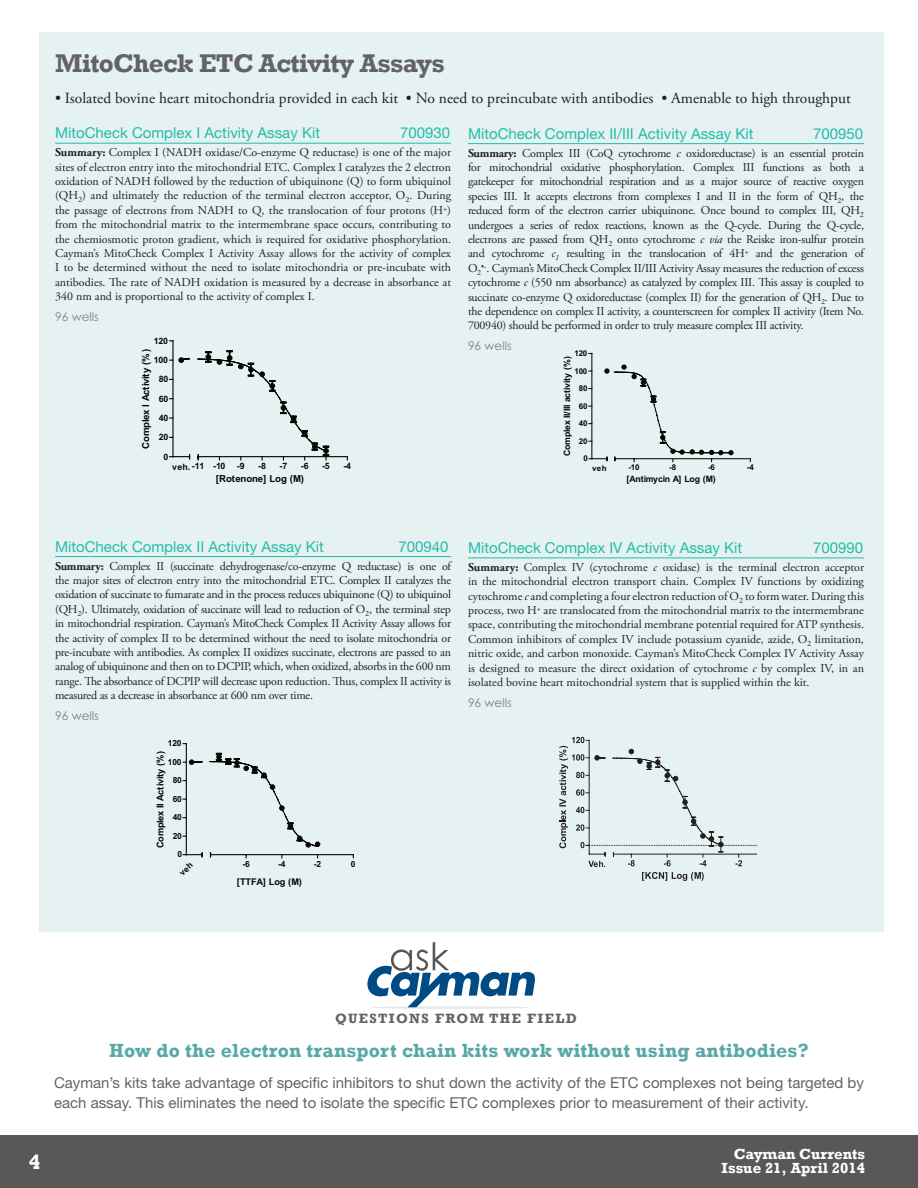
<style>
.page{position:relative;width:918px;height:1188px;background:#fff}
.page>*{position:absolute;margin:0;border:0;box-sizing:border-box;transform-origin:0 0}
.Size_Price_Top{font:700 26.25px "Rockwell";letter-spacing:-.025em;color:#636366}
.t1{font:700 21px "Rockwell";color:#fff}
.t2{font:700 19.5px "Rockwell";letter-spacing:.01em;color:#58a8a7}
.t3{font:15.45px "Adobe Garamond Pro";color:#231f20}
.t4{font:15px/19.5px "Helvetica Neue LT Std";color:#636366}
.ProdName_CatNum{font:15px "Helvetica Neue LT Std";color:#22bcac}
.t5{font:700 15px "Rockwell";color:#fff}
.t6{font:700 13.8px "Rockwell";letter-spacing:.1em;color:#636366}
.t7{font:12px/14.4px "Adobe Garamond Pro";letter-spacing:-.01em;color:#231f20;text-align:justify}
.SizePrice{font:12px "Century Gothic";color:#808285}
.t8{font:700 9.75px "Arial";letter-spacing:-.015em;color:#050504}
.t9{font:700 9.6px "Arial";letter-spacing:-.015em;color:#050504}
.t10{font:700 9.3px "Arial";letter-spacing:-.015em;color:#050504}
.t11{font:700 8.85px "Arial";letter-spacing:-.015em;color:#050504}
.t12{font:700 8.7px "Arial";letter-spacing:-.03em;color:#050504}
.t13{font:700 8.4px "Arial";letter-spacing:-.03em;color:#050504}
.t14{font:700 7.95px "Arial";letter-spacing:-.03em;color:#050504}
.s1{font-weight:700}
.s2{font-style:italic}
</style>
<div class="page">
<div style="left:0;top:1135px;width:918px;height:53px;background:#5a5757"></div>
<div style="left:39px;top:32px;width:844px;height:900px;background:#e6f2f1"></div>
<hr style="left:55px;top:143px;width:396px;height:1px;background:#22bcac">
<hr style="left:55px;top:556px;width:396px;height:1px;background:#22bcac">
<hr style="left:172px;top:341px;width:2px;height:116px;background:#050504">
<svg style="left:170px;top:455px;width:20px;height:4px"></svg>
<hr style="left:198px;top:456px;width:149px;height:1px;background:#050504">
<svg style="left:179px;top:358px;width:11px;height:5px"></svg>
<svg style="left:197px;top:350px;width:131px;height:110px"></svg>
<hr style="left:186px;top:744px;width:1px;height:111px;background:#050504">
<hr style="left:211px;top:854px;width:142px;height:1px;background:#050504">
<svg style="left:183px;top:760px;width:20px;height:4px"></svg>
<svg style="left:209px;top:753px;width:111px;height:105px"></svg>
<hr style="left:468px;top:143px;width:396px;height:1px;background:#22bcac">
<hr style="left:468px;top:558px;width:396px;height:1px;background:#22bcac">
<hr style="left:591px;top:353px;width:1px;height:106px;background:#050504">
<hr style="left:615px;top:458px;width:135px;height:1px;background:#050504">
<svg style="left:589px;top:365px;width:144px;height:97px"></svg>
<svg style="left:559px;top:737px;width:199px;height:144px"></svg>
<svg style="left:367px;top:942px;width:168px;height:67px"></svg>
<svg style="left:182px;top:853px;width:21px;height:5px"></svg>
<p class="Size_Price_Top" style="left:55px;top:47px;width:391px">MitoCheck ETC Activity Assays</p>
<p class="t3" style="left:55px;top:89px;width:797px">• Isolated bovine heart mitochondria provided in each kit • No need to preincubate with antibodies • Amenable to high throughput</p>
<p class="ProdName_CatNum" style="left:55px;top:124px;width:267px">MitoCheck Complex I Activity Assay Kit</p>
<p class="ProdName_CatNum" style="left:400px;top:124px;width:52px">700930</p>
<p class="t7" style="left:55px;top:146px;width:398px"><span class="s1">Summary:</span> Complex I (NADH oxidase/Co-enzyme Q reductase) is one of the major sites of electron entry into the mitochondrial ETC. Complex I catalyzes the 2 electron oxidation of NADH followed by the reduction of ubiquinone (Q) to form ubiquinol (QH<sub>2</sub>) and ultimately the reduction of the terminal electron acceptor, O<sub>2</sub>. During the passage of electrons from NADH to Q, the translocation of four protons (H<sup>+</sup>) from the mitochondrial matrix to the intermembrane space occurs, contributing to the chemiosmotic proton gradient, which is required for oxidative phosphorylation.<br>Cayman’s MitoCheck Complex I Activity Assay allows for the activity of complex I to be determined without the need to isolate mitochondria or pre-incubate with antibodies. The rate of NADH oxidation is measured by a decrease in absorbance at 340 nm and is proportional to the activity of complex I.</p>
<p class="SizePrice" style="left:55px;top:309px;width:45px">96 wells</p>
<p class="t12" style="left:154px;top:335px;width:16px">120</p>
<p class="t8" style="left:139px;top:449px;width:101px;rotate:-90deg">Complex I Activity (%)</p>
<p class="t12" style="left:154px;top:354px;width:16px">100</p>
<p class="t12" style="left:159px;top:373px;width:11px">80</p>
<p class="t12" style="left:159px;top:393px;width:11px">60</p>
<p class="t12" style="left:159px;top:412px;width:11px">40</p>
<p class="t12" style="left:159px;top:431px;width:11px">20</p>
<p class="t12" style="left:164px;top:451px;width:6px">0</p>
<p class="t12" style="left:172px;top:460px;width:55px">veh. -11 -10</p>
<p class="t12" style="left:237px;top:460px;width:9px">-9</p>
<p class="t12" style="left:258px;top:460px;width:9px">-8</p>
<p class="t12" style="left:280px;top:460px;width:9px">-7</p>
<p class="t12" style="left:301px;top:460px;width:9px">-6</p>
<p class="t12" style="left:322px;top:460px;width:9px">-5</p>
<p class="t12" style="left:343px;top:460px;width:9px">-4</p>
<p class="ProdName_CatNum" style="left:468px;top:124px;width:287px">MitoCheck Complex II/III Activity Assay Kit</p>
<p class="ProdName_CatNum" style="left:813px;top:124px;width:52px">700950</p>
<p class="t7" style="left:468px;top:146px;width:398px"><span class="s1">Summary:</span> Complex III (CoQ cytochrome <span class="s2">c</span> oxidoreductase) is an essential protein for mitochondrial oxidative phosphorylation. Complex III functions as both a gatekeeper for mitochondrial respiration and as a major source of reactive oxygen species III. It accepts electrons from complexes I and II in the form of QH<sub>2</sub>, the reduced form of the electron carrier ubiquinone. Once bound to complex III, QH<sub>2 </sub>undergoes a series of redox reactions, known as the Q-cycle. During the Q-cycle, electrons are passed from QH<sub>2</sub> onto cytochrome <span class="s2">c via</span> the Reiske iron-sulfur protein and cytochrome <span class="s2">c</span><sub>1</sub> resulting in the translocation of 4H<sup>+</sup> and the generation of O<sub>2</sub><sup>•-</sup>. Cayman’s MitoCheck Complex II/III Activity Assay measures the reduction of excess cytochrome <span class="s2">c</span> (550 nm absorbance) as catalyzed by complex III. This assay is coupled to succinate co-enzyme Q oxidoreductase (complex II) for the generation of QH<sub>2</sub>. Due to the dependence on complex II activity, a counterscreen for complex II activity (Item No.<br>700940) should be performed in order to truly measure complex III activity.</p>
<p class="SizePrice" style="left:468px;top:339px;width:45px">96 wells</p>
<p class="t14" style="left:574px;top:348px;width:14px">120</p>
<p class="t11" style="left:561px;top:456px;width:102px;rotate:-90deg">Complex II/III activity (%)</p>
<p class="t14" style="left:574px;top:366px;width:14px">100</p>
<p class="t14" style="left:579px;top:383px;width:10px">80</p>
<p class="t14" style="left:579px;top:401px;width:10px">60</p>
<p class="t14" style="left:579px;top:418px;width:10px">40</p>
<p class="t14" style="left:579px;top:436px;width:10px">20</p>
<p class="t14" style="left:583px;top:453px;width:6px">0</p>
<p class="t14" style="left:592px;top:462px;width:16px">veh</p>
<p class="t14" style="left:628px;top:462px;width:13px">-10</p>
<p class="t14" style="left:669px;top:462px;width:9px">-8</p>
<p class="t14" style="left:708px;top:462px;width:9px">-6</p>
<p class="t14" style="left:747px;top:462px;width:9px">-4</p>
<p class="t9" style="left:216px;top:472px;width:90px">[Rotenone] Log (M)</p>
<p class="t12" style="left:626px;top:473px;width:91px">[Antimycin A] Log (M)</p>
<p class="ProdName_CatNum" style="left:55px;top:537px;width:270px">MitoCheck Complex II Activity Assay Kit</p>
<p class="ProdName_CatNum" style="left:399px;top:537px;width:52px">700940</p>
<p class="t7" style="left:55px;top:559px;width:398px"><span class="s1">Summary:</span> Complex II (succinate dehydrogenase/co-enzyme Q reductase) is one of the major sites of electron entry into the mitochondrial ETC. Complex II catalyzes the oxidation of succinate to fumarate and in the process reduces ubiquinone (Q) to ubiquinol (QH<sub>2</sub>). Ultimately, oxidation of succinate will lead to reduction of O<sub>2</sub>, the terminal step in mitochondrial respiration. Cayman’s MitoCheck Complex II Activity Assay allows for the activity of complex II to be determined without the need to isolate mitochondria or pre-incubate with antibodies. As complex II oxidizes succinate, electrons are passed to an analog of ubiquinone and then on to DCPIP, which, when oxidized, absorbs in the 600 nm range. The absorbance of DCPIP will decrease upon reduction. Thus, complex II activity is measured as a decrease in absorbance at 600 nm over time.</p>
<p class="SizePrice" style="left:55px;top:708px;width:45px">96 wells</p>
<p class="t13" style="left:168px;top:738px;width:15px">120</p>
<p class="t10" style="left:154px;top:848px;width:99px;rotate:-90deg">Complex II Activity (%)</p>
<p class="t13" style="left:168px;top:756px;width:15px">100</p>
<p class="t13" style="left:173px;top:775px;width:11px">80</p>
<p class="t13" style="left:173px;top:793px;width:11px">60</p>
<p class="t13" style="left:173px;top:812px;width:11px">40</p>
<p class="t13" style="left:173px;top:830px;width:11px">20</p>
<p class="t13" style="left:177px;top:849px;width:6px">0</p>
<p class="t13" style="left:242px;top:858px;width:9px">-6</p>
<p class="t13" style="left:278px;top:858px;width:9px">-4</p>
<p class="t13" style="left:314px;top:858px;width:9px">-2</p>
<p class="t13" style="left:351px;top:858px;width:6px">0</p>
<p class="t10" style="left:237px;top:875px;width:67px">[TTFA] Log (M)</p>
<p class="ProdName_CatNum" style="left:468px;top:539px;width:276px">MitoCheck Complex IV Activity Assay Kit</p>
<p class="ProdName_CatNum" style="left:813px;top:539px;width:52px">700990</p>
<p class="t7" style="left:468px;top:560px;width:398px"><span class="s1">Summary:</span> Complex IV (cytochrome <span class="s2">c</span> oxidase) is the terminal electron acceptor in the mitochondrial electron transport chain. Complex IV functions by oxidizing cytochrome <span class="s2">c</span> and completing a four electron reduction of O<sub>2</sub> to form water. During this process, two H<sup>+</sup> are translocated from the mitochondrial matrix to the intermembrane space, contributing the mitochondrial membrane potential required for ATP synthesis.<br>Common inhibitors of complex IV include potassium cyanide, azide, O<sub>2</sub> limitation, nitric oxide, and carbon monoxide. Cayman’s MitoCheck Complex IV Activity Assay is designed to measure the direct oxidation of cytochrome <span class="s2">c</span> by complex IV, in an isolated bovine heart mitochondrial system that is supplied within the kit.</p>
<p class="SizePrice" style="left:468px;top:695px;width:45px">96 wells</p>
<p class="t6" style="left:335px;top:1010px;width:243px">QUESTIONS FROM THE FIELD</p>
<p class="t2" style="left:109px;top:1038px;width:701px">How do the electron transport chain kits work without using antibodies?</p>
<p class="t4" style="left:54px;top:1073px;width:812px">Cayman’s kits take advantage of specific inhibitors to shut down the activity of the ETC complexes not being targeted by each assay. This eliminates the need to isolate the specific ETC complexes prior to measurement of their activity.</p>
<p class="t5" style="left:734px;top:1145px;width:133px">Cayman Currents</p>
<h2 class="t1" style="left:29px;top:1150px;width:13px">4</h2>
<p class="t5" style="left:722px;top:1158px;width:145px">Issue 21, April 2014</p>
</div>
